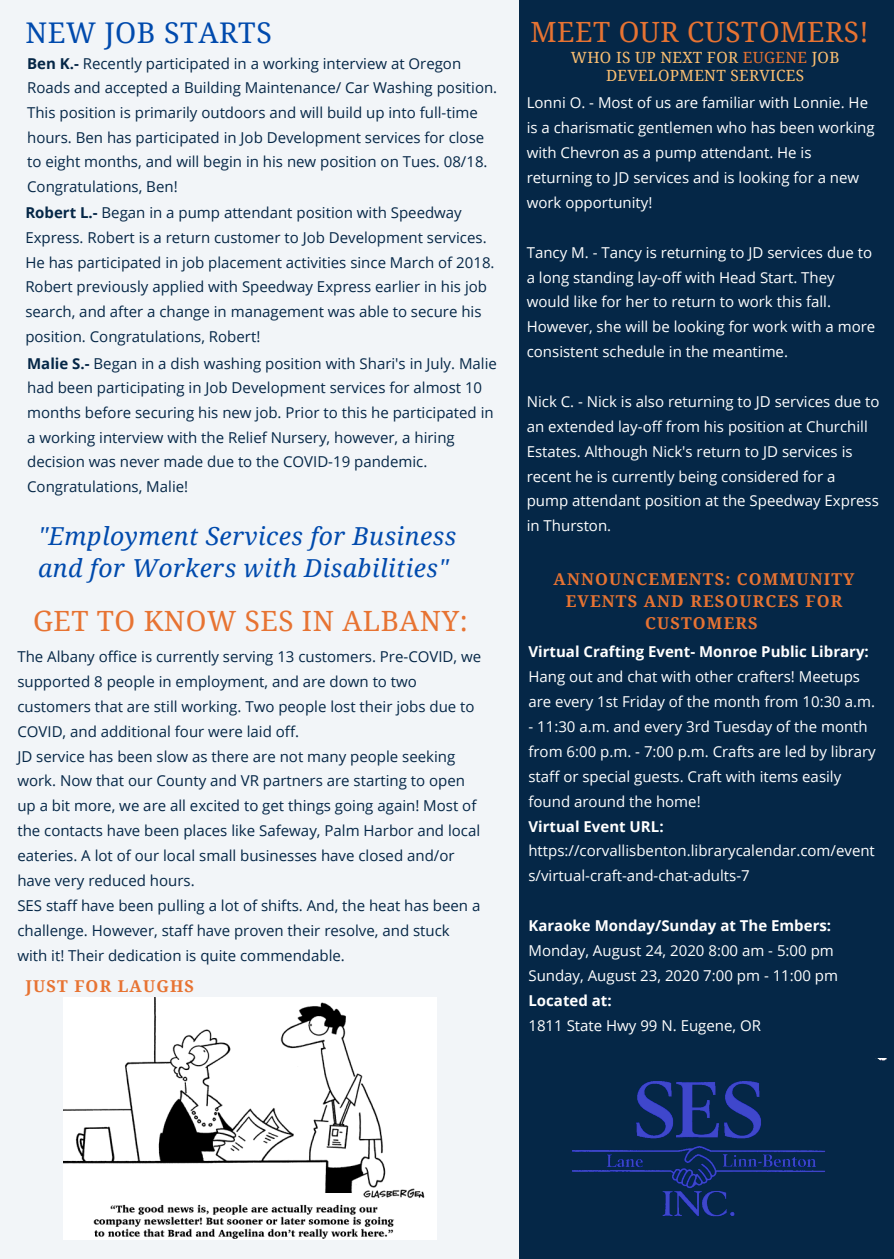
<style>
.page{position:relative;width:894px;height:1259px;background:#fff}
.page>*{position:absolute;margin:0;border:0;box-sizing:border-box;transform-origin:0 0}
.t1{font:28.5px "Droid Serif";letter-spacing:.02em;color:#004aad}
.t2{font:27.9px "Droid Serif";letter-spacing:.02em;color:#e77332}
.t3{font:italic 24.75px/32.5px "Droid Serif";letter-spacing:.02em;color:#004aad}
.t4{font:700 16.35px/22.2px "Droid Serif";letter-spacing:.07em;color:#e77332;text-align:center}
.t5{font:15.45px/17.4px "Droid Serif";letter-spacing:.02em;color:#fdc072;text-align:center}
.t6{font:15px/24.8px "Open Sans";color:#052747}
.t7{font:15px/24.9px "Open Sans";color:#fff}
.t8{font:700 15px "Open Sans";color:#fff}
.s1{font-weight:700}
.s2{color:#e77332}
</style>
<div class="page">
<div style="left:0;top:0;width:893px;height:1259px;background:#f2f5f8"></div>
<div style="left:520px;top:0;width:373px;height:1259px;background:#052747"></div>
<img style="left:519px;top:1059px;width:368px;height:167px">
<img style="left:64px;top:997px;width:372px;height:242px">
<h1 class="t1" style="left:25px;top:16px;width:248px">NEW JOB STARTS</h1>
<p class="t6" style="left:27px;top:50px;width:471px"><span class="s1">Ben K.-</span> Recently participated in a working interview at Oregon Roads and accepted a Building Maintenance/ Car Washing position.<br>This position is primarily outdoors and will build up into full-time hours. Ben has participated in Job Development services for close to eight months, and will begin in his new position on Tues. 08/18.<br>Congratulations, Ben!</p>
<p class="t6" style="left:25px;top:200px;width:470px"><span class="s1">Robert L.-</span> Began in a pump attendant position with Speedway Express. Robert is a return customer to Job Development services.<br>He has participated in job placement activities since March of 2018.<br>Robert previously applied with Speedway Express earlier in his job search, and after a change in management was able to secure his position. Congratulations, Robert!</p>
<p class="t6" style="left:27px;top:350px;width:471px"><span class="s1">Malie S.-</span> Began in a dish washing position with Shari's in July. Malie had been participating in Job Development services for almost 10 months before securing his new job. Prior to this he participated in a working interview with the Relief Nursery, however, a hiring decision was never made due to the COVID-19 pandemic.<br>Congratulations, Malie!</p>
<h3 class="t3" style="left:38px;top:520px;width:419px">"Employment Services for Business and for Workers with Disabilities"</h3>
<h2 class="t2" style="left:33px;top:606px;width:436px">GET TO KNOW SES IN ALBANY:</h2>
<p class="t6" style="left:17px;top:644px;width:465px">The Albany office is currently serving 13 customers. Pre-COVID, we supported 8 people in employment, and are down to two customers that are still working. Two people lost their jobs due to COVID, and additional four were laid off.<br>JD service has been slow as there are not many people seeking work. Now that our County and VR partners are starting to open up a bit more, we are all excited to get things going again! Most of the contacts have been places like Safeway, Palm Harbor and local eateries. A lot of our local small businesses have closed and/or have very reduced hours.<br>SES staff have been pulling a lot of shifts. And, the heat has been a challenge. However, staff have proven their resolve, and stuck with it! Their dedication is quite commendable.</p>
<p class="t4" style="left:26px;top:976px;width:170px">JUST FOR LAUGHS</p>
<h2 class="t2" style="left:530px;top:16px;width:340px">MEET OUR CUSTOMERS!</h2>
<p class="t5" style="left:570px;top:49px;width:270px">WHO IS UP NEXT FOR <span class="s2">EUGENE</span> JOB<br>DEVELOPMENT SERVICES</p>
<p class="t7" style="left:526px;top:90px;width:349px">Lonni O. - Most of us are familiar with Lonnie. He is a charismatic gentlemen who has been working with Chevron as a pump attendant. He is returning to JD services and is looking for a new work opportunity!</p>
<p class="t7" style="left:526px;top:239px;width:350px">Tancy M. - Tancy is returning to JD services due to a long standing lay-off with Head Start. They would like for her to return to work this fall.<br>However, she will be looking for work with a more consistent schedule in the meantime.</p>
<p class="t7" style="left:526px;top:389px;width:354px">Nick C. - Nick is also returning to JD services due to an extended lay-off from his position at Churchill Estates. Although Nick's return to JD services is recent he is currently being considered for a pump attendant position at the Speedway Express in Thurston.</p>
<p class="t4" style="left:553px;top:568px;width:302px">ANNOUNCEMENTS: COMMUNITY<br>EVENTS AND RESOURCES FOR<br>CUSTOMERS</p>
<p class="t8" style="left:528px;top:641px;width:342px">Virtual Crafting Event- Monroe Public Library:</p>
<p class="t7" style="left:528px;top:664px;width:348px">Hang out and chat with other crafters! Meetups are every 1st Friday of the month from 10:30 a.m.</p>
<p class="t7" style="left:528px;top:714px;width:349px">- 11:30 a.m. and every 3rd Tuesday of the month from 6:00 p.m. - 7:00 p.m. Crafts are led by library staff or special guests. Craft with items easily found around the home!</p>
<p class="t8" style="left:528px;top:815px;width:137px">Virtual Event URL:</p>
<p class="t7" style="left:528px;top:838px;width:348px">https://corvallisbenton.librarycalendar.com/event s/virtual-craft-and-chat-adults-7</p>
<p class="t8" style="left:528px;top:915px;width:304px">Karaoke Monday/Sunday at The Embers:</p>
<p class="t7" style="left:528px;top:938px;width:311px">Monday, August 24, 2020 8:00 am - 5:00 pm<br>Sunday, August 23, 2020 7:00 pm - 11:00 pm</p>
<p class="t8" style="left:528px;top:990px;width:85px">Located at:</p>
<p class="t7" style="left:528px;top:1012px;width:234px">1811 State Hwy 99 N. Eugene, OR</p>
</div>
